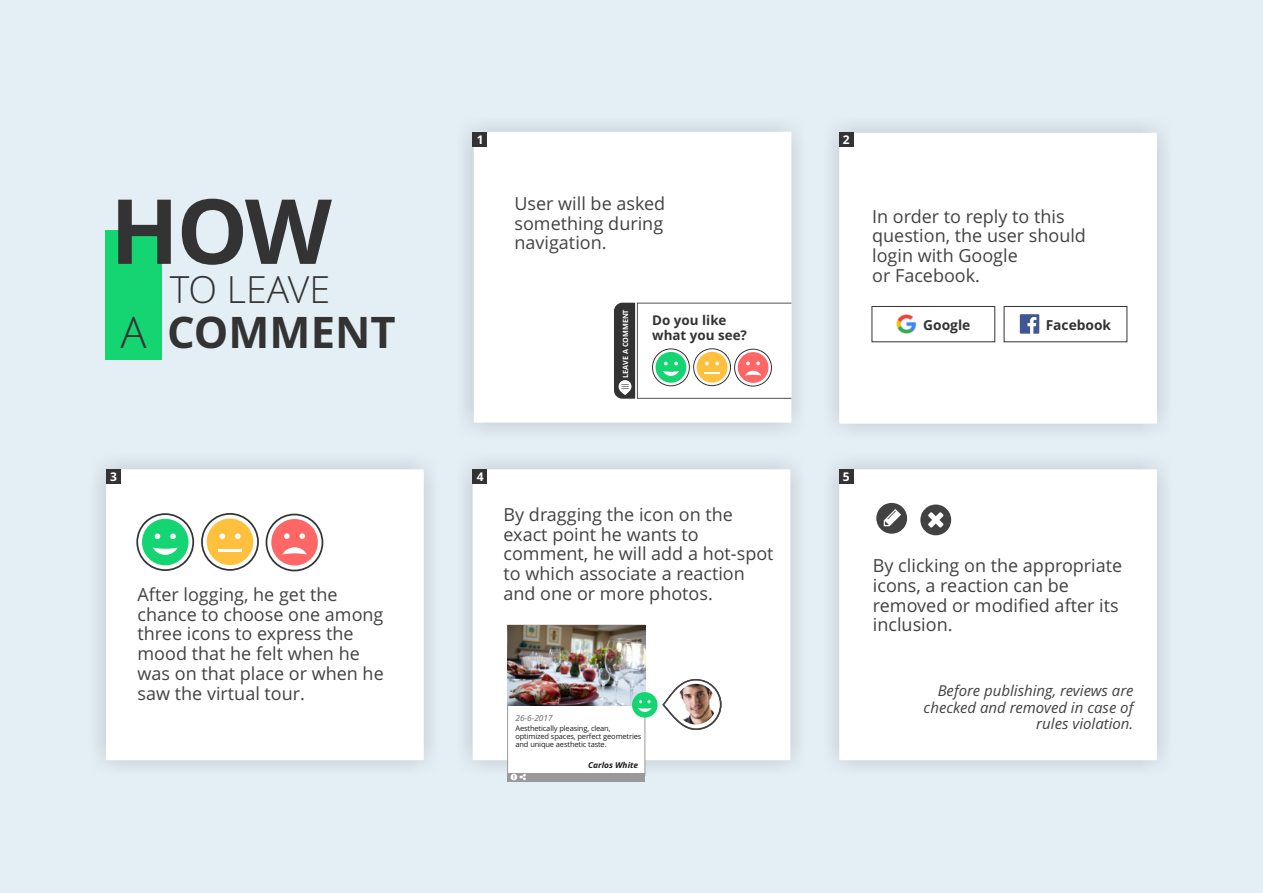
<style>
.page{position:relative;width:1263px;height:893px;background:#e4eff5}
.page>*{position:absolute;margin:0;border:0;box-sizing:border-box;transform-origin:0 0}
.t1{font:700 89.85px "Open Sans";color:#333}
.t2{font:700 43.5px "Open Sans";color:#333}
.t3{font:300 37.5px "Open Sans";color:#333}
.t4{font:18px/19.6px "Open Sans";color:#434242}
.t5{font:italic 15px/16.5px "Open Sans";color:#434242;text-align:right}
.t6{font:700 13.8px "Open Sans";color:#333}
.t7{font:700 13.35px/14.5px "Open Sans";color:#333}
.t8{font:700 12px "Open Sans";color:#fff}
.t9{font:italic 8.4px "Open Sans";color:#666}
.t10{font:italic 700 8.1px "Open Sans";color:#1a1a1a}
.t11{font:7.5px/8.1px "Open Sans";letter-spacing:-.02em;color:#1a1a1a}
.t12{font:700 7.2px "Open Sans";color:#fff}
.s1{font-weight:300}
</style>
<div class="page">
<img style="left:97px;top:124px;width:1068px;height:644px">
<div style="left:839px;top:133px;width:318px;height:291px;background:#fff"></div>
<div style="left:106px;top:469px;width:318px;height:291px;background:#fff"></div>
<div style="left:473px;top:469px;width:317px;height:291px;background:#fff"></div>
<div style="left:839px;top:469px;width:318px;height:291px;background:#fff"></div>
<svg style="left:136px;top:513px;width:58px;height:58px"></svg>
<svg style="left:201px;top:513px;width:58px;height:58px"></svg>
<hr style="left:218px;top:550px;width:24px;height:2px;background:#fff">
<svg style="left:266px;top:514px;width:57px;height:57px"></svg>
<svg style="left:871px;top:306px;width:125px;height:37px"></svg>
<img style="left:897px;top:314px;width:19px;height:20px">
<svg style="left:1003px;top:306px;width:125px;height:37px"></svg>
<svg style="left:920px;top:504px;width:31px;height:31px"></svg>
<svg style="left:876px;top:503px;width:31px;height:31px"></svg>
<svg style="left:662px;top:679px;width:59px;height:51px"></svg>
<div style="left:632px;top:692px;width:25px;height:26px;background:#15d472;border-radius:50%"></div>
<div style="left:507px;top:773px;width:138px;height:8px;background:#999"></div>
<img style="left:507px;top:625px;width:145px;height:155px">
<div style="left:839px;top:133px;width:14px;height:14px;background:#333"></div>
<div style="left:839px;top:469px;width:14px;height:14px;background:#333"></div>
<div style="left:473px;top:469px;width:14px;height:14px;background:#333"></div>
<div style="left:106px;top:469px;width:14px;height:14px;background:#333"></div>
<div style="left:105px;top:230px;width:57px;height:130px;background:#15d472"></div>
<div style="left:474px;top:132px;width:317px;height:291px;background:#fff"></div>
<svg style="left:614px;top:303px;width:177px;height:96px"></svg>
<div style="left:473px;top:133px;width:14px;height:14px;background:#333"></div>
<img style="left:676px;top:684px;width:40px;height:40px;border-radius:50%">
<p class="t8" style="left:477px;top:135px;width:8px">1</p>
<p class="t4" style="left:514px;top:195px;width:152px;text-align:justify">User will be asked something during navigation.</p>
<h1 class="t1" style="left:110px;top:195px;width:223px">HOW</h1>
<h3 class="t3" style="left:170px;top:275px;width:162px">TO LEAVE</h3>
<h2 class="t2" style="left:121px;top:315px;width:276px"><span class="s1">A</span> COMMENT</h2>
<p class="t12" style="left:623px;top:378px;width:70px;rotate:-90deg">LEAVE A COMMENT</p>
<p class="t7" style="left:652px;top:314px;width:96px">Do you like what you see?</p>
<p class="t8" style="left:843px;top:135px;width:8px">2</p>
<p class="t4" style="left:872px;top:208px;width:215px">In order to reply to this question, the user should login with Google<br>or Facebook.</p>
<p class="t6" style="left:923px;top:319px;width:49px">Google</p>
<p class="t6" style="left:1046px;top:319px;width:67px">Facebook</p>
<p class="t8" style="left:110px;top:471px;width:8px">3</p>
<p class="t8" style="left:477px;top:471px;width:8px">4</p>
<p class="t8" style="left:843px;top:472px;width:8px">5</p>
<p class="t4" style="left:503px;top:506px;width:272px">By dragging the icon on the exact point he wants to comment, he will add a hot-spot to which associate a reaction</p>
<p class="t4" style="left:138px;top:586px;width:202px">After logging, he get the</p>
<p class="t4" style="left:503px;top:585px;width:211px">and one or more photos.</p>
<p class="t4" style="left:138px;top:606px;width:248px">chance to choose one among three icons to express the mood that he felt when he was on that place or when he saw the virtual tour.</p>
<p class="t9" style="left:515px;top:715px;width:39px">26-6-2017</p>
<p class="t11" style="left:515px;top:725px;width:127px">Aesthetically pleasing, clean, optimized spaces, perfect geometries and unique aesthetic taste.</p>
<p class="t10" style="left:588px;top:762px;width:51px">Carlos White</p>
<p class="t4" style="left:873px;top:557px;width:251px">By clicking on the appropriate icons, a reaction can be removed or modified after its inclusion.</p>
<p class="t5" style="left:924px;top:684px;width:211px">Before publishing, reviews are checked and removed in case of rules violation.</p>
</div>
